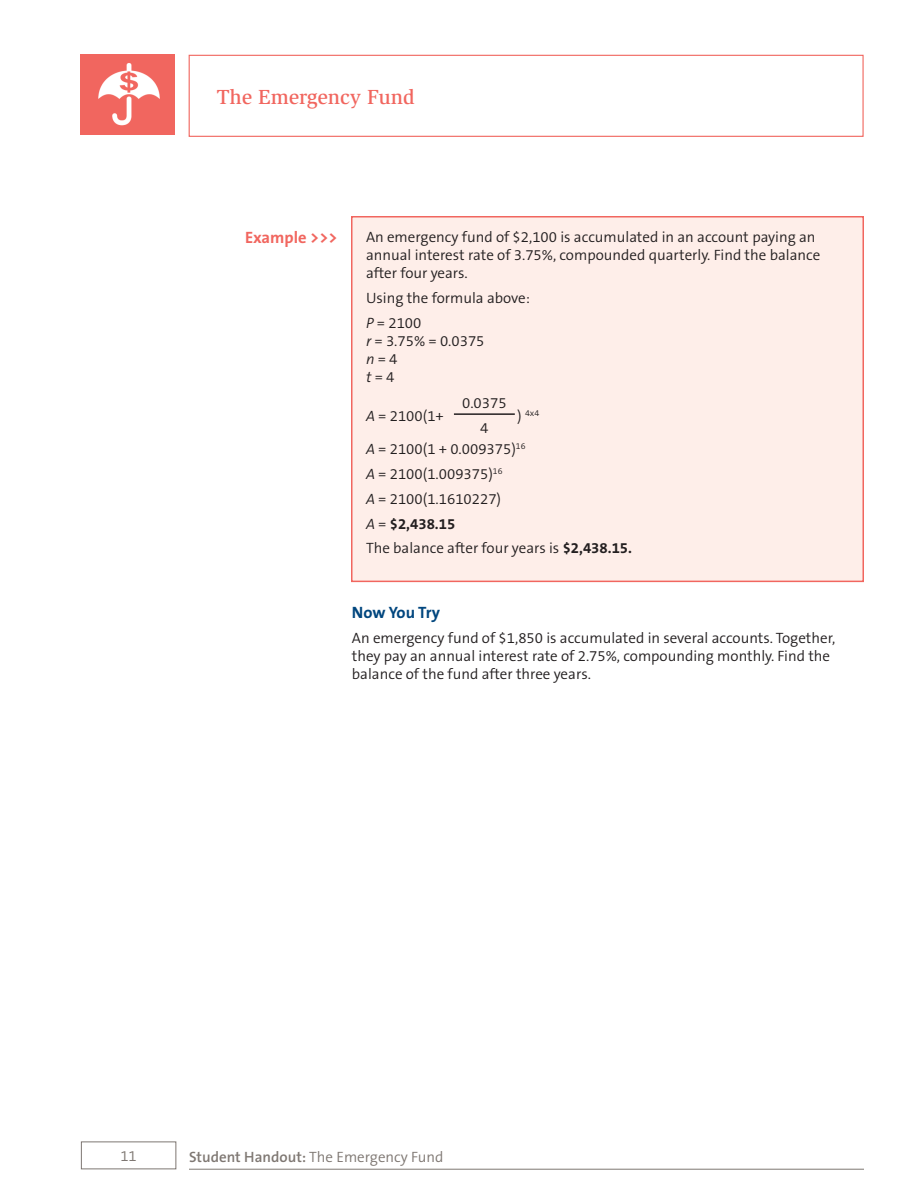
<style>
.page{position:relative;width:918px;height:1188px;background:#fff}
.page>*{position:absolute;margin:0;border:0;box-sizing:border-box;transform-origin:0 0}
.t1{font:500 21px "Slimbach LT";color:#f1665f}
.t2{font:700 16.5px "The Sans B7";color:#f1665f}
.t3{font:700 16.5px "The Sans B7";color:#00467e}
.t4{font:300 15px/18px "The Sans B4";color:#231f20}
.t5{font:300 15px "The Sans B4";color:#7e7772}
.t6{font:700 15px "The Sans B7";color:#231f20}
.t7{font:300 8.7px "The Sans B4";color:#231f20}
.s1{font-style:italic}
.s2{font-size:15px}
.s3{font-family:"The Sans B4";font-weight:300;font-style:italic}
.s4{font-family:"The Sans B4";font-weight:300}
.s5{font-family:"The Sans B7";font-weight:700}
.s6{font-family:"The Sans B6";font-weight:600}
</style>
<div class="page">
<div style="left:81px;top:1142px;width:95px;height:27px;border:1px solid #7e7772"></div>
<div style="left:189px;top:55px;width:675px;height:82px;border:1px solid #f1665f"></div>
<hr style="left:189px;top:1169px;width:675px;height:1px;background:#7e7772">
<div style="left:352px;top:217px;width:511px;height:364px;background:#feeee9"></div>
<hr style="left:454px;top:413px;width:61px;height:2px;background:#231f20">
<div style="left:351px;top:216px;width:513px;height:366px;border:2px solid #f1665f"></div>
<div style="left:81px;top:54px;width:94px;height:81px;background:#f1665f"></div>
<img style="left:98px;top:63px;width:62px;height:63px">
<h1 class="t1" style="left:217px;top:84px;width:200px">The Emergency Fund</h1>
<p class="t2" style="left:245px;top:229px;width:94px">Example &gt;&gt;&gt;</p>
<p class="t4" style="left:366px;top:228px;width:456px">An emergency fund of $2,100 is accumulated in an account paying an annual interest rate of 3.75%, compounded quarterly. Find the balance after four years.</p>
<p class="t4" style="left:366px;top:286px;width:165px;line-height:24.8px">Using the formula above:<br><span class="s1">P</span> = 2100</p>
<p class="t4" style="left:366px;top:332px;width:120px"><span class="s1">r</span> = 3.75% = 0.0375 <span class="s1">n</span> = 4<br><span class="s1">t</span> = 4</p>
<p class="t4" style="left:462px;top:394px;width:46px">0.0375</p>
<p class="t4" style="left:366px;top:407px;width:79px"><span class="s1">A</span> = 2100(1+</p>
<p class="t7" style="left:517px;top:408px;width:23px"><span class="s2">)</span> 4x4</p>
<p class="t4" style="left:366px;top:418px;width:161px;line-height:21.1px;text-indent:114px">4<br><span class="s1">A</span> = 2100(1 + 0.009375)<sup>16</sup></p>
<p class="t4" style="left:366px;top:462px;width:138px;line-height:24.8px"><span class="s1">A</span> = 2100(1.009375)<sup>16<br></sup><span class="s1">A</span> = 2100(1.1610227)</p>
<p class="t6" style="left:366px;top:516px;width:91px"><span class="s3">A</span> <span class="s4">=</span> $2,438.15</p>
<p class="t4" style="left:366px;top:540px;width:268px">The balance after four years is <span class="s5">$2,438.15.</span></p>
<p class="t3" style="left:352px;top:604px;width:90px">Now You Try</p>
<p class="t4" style="left:352px;top:629px;width:485px">An emergency fund of $1,850 is accumulated in several accounts. Together, they pay an annual interest rate of 2.75%, compounding monthly. Find the balance of the fund after three years.</p>
<p class="t5" style="left:120px;top:1148px;width:18px">11</p>
<p class="t5" style="left:189px;top:1149px;width:256px"><span class="s6">Student Handout:</span> The Emergency Fund</p>
</div>
